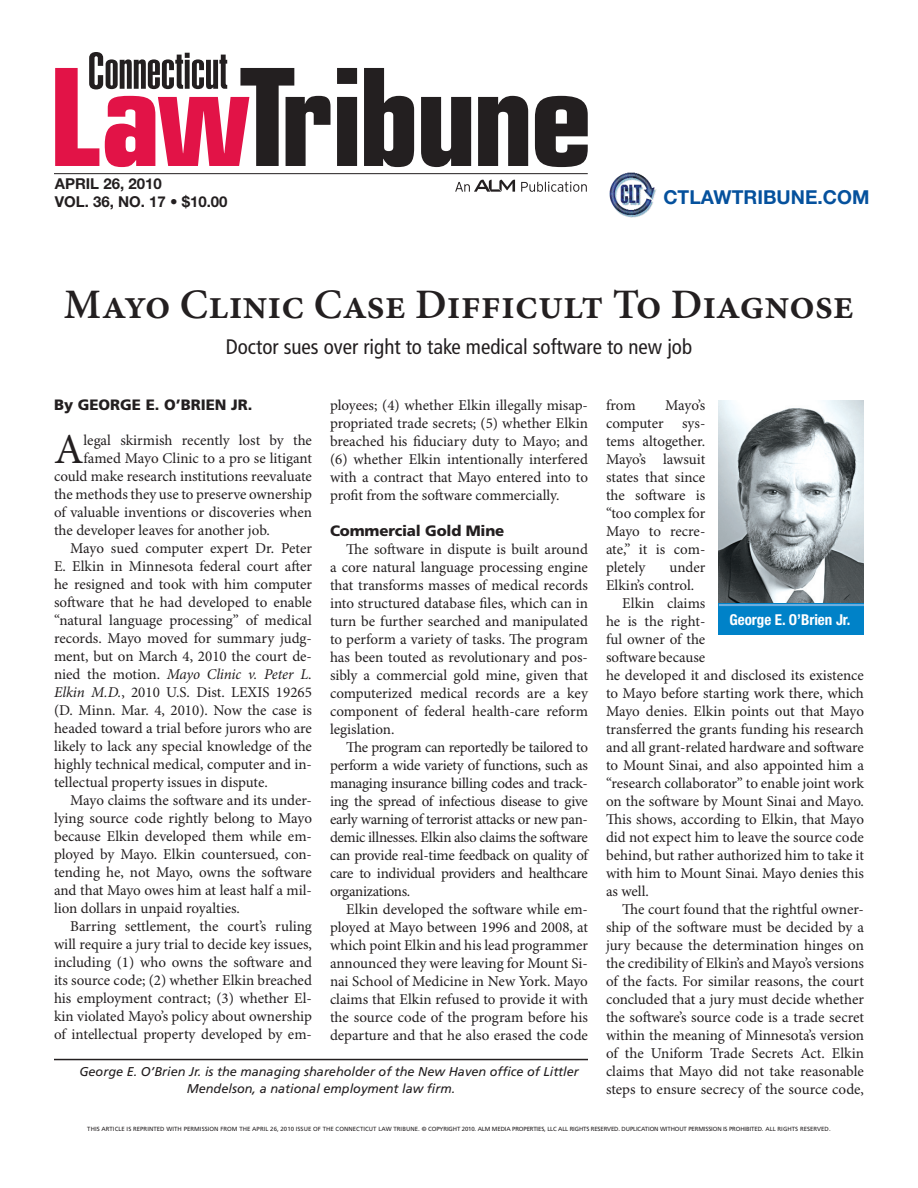
<style>
.page{position:relative;width:918px;height:1188px;background:#fff}
.page>*{position:absolute;margin:0;border:0;box-sizing:border-box;transform-origin:0 0}
.DROPCAP_1st_paragrap{font:42.75px "Minion Pro";color:#231f20}
.HEAD_Supplement_mini{font:600 42px "Minion Pro";color:#231f20}
.DECK_Supplement{font:condensed 21px "Frutiger LT Std";color:#231f20}
.t1{font:700 19.2px "Helvetica Neue LT Std";color:#05519d}
.TEXT_Body_text{font:15px/18px "Minion Pro";color:#231f20;text-align:justify}
.DROPCAP_1st_paragrap-2{font:15px "Minion Pro";color:#231f20}
.t2{font:700 15px "Helvetica Neue LT Std";color:#231f20}
.BYLINE_Byline{font:900 15px "Frutiger LT Std";color:#231f20}
.SUBHEAD_Callout{font:900 15px "Frutiger LT Std";letter-spacing:-.01em;color:#231f20}
.TEXT_Body_text-2{font:700 condensed 15px "Helvetica Neue LT Std";color:#fff}
.BIO_author_bio{font:italic 12.75px/16.5px "Frutiger LT Std";color:#231f20}
.t3{font:6px "Frutiger LT Std";letter-spacing:.01em;color:#231f20}
.t4{font:6px "Frutiger LT Std";letter-spacing:-.02em;color:#231f20}
.s1{font-style:italic}
</style>
<div class="page">
<svg style="left:337px;top:68px;width:20px;height:98px;background:#403d3e"></svg>
<svg style="left:364px;top:68px;width:50px;height:99px"></svg>
<svg style="left:421px;top:97px;width:50px;height:70px"></svg>
<svg style="left:478px;top:96px;width:50px;height:70px"></svg>
<svg style="left:535px;top:96px;width:53px;height:71px"></svg>
<svg style="left:55px;top:52px;width:276px;height:115px"></svg>
<hr style="left:54px;top:173px;width:534px;height:1px;background:#231f20">
<svg style="left:521px;top:182px;width:66px;height:10px"></svg>
<svg style="left:455px;top:180px;width:60px;height:12px"></svg>
<img style="left:609px;top:172px;width:48px;height:46px">
<hr style="left:54px;top:1059px;width:534px;height:1px;background:#231f20">
<img style="left:719px;top:401px;width:145px;height:202px">
<div style="left:719px;top:603px;width:145px;height:32px;background:#0082c8"></div>
<hr style="left:719px;top:604px;width:145px;height:1px;background:#76b1df">
<hr style="left:719px;top:605px;width:145px;height:1px;background:#76b1df">
<p class="t2" style="left:55px;top:175px;width:108px">APRIL 26, 2010</p>
<p class="t2" style="left:55px;top:193px;width:174px">VOL. 36, NO. 17 • $10.00</p>
<p class="t1" style="left:663px;top:185px;width:207px">CTLAWTRIBUNE.COM</p>
<p class="HEAD_Supplement_mini" style="left:64px;top:279px;width:792px">Mayo Clinic Case Difficult To Diagnose</p>
<p class="DECK_Supplement" style="left:226px;top:335px;width:468px">Doctor sues over right to take medical software to new job</p>
<p class="BYLINE_Byline" style="left:54px;top:396px;width:200px">By GEORGE E. O’BRIEN JR.</p>
<p class="DROPCAP_1st_paragrap" style="left:54px;top:423px;width:31px">A</p>
<p class="DROPCAP_1st_paragrap-2" style="left:84px;top:431px;width:230px">legal skirmish recently lost by the</p>
<p class="DROPCAP_1st_paragrap-2" style="left:84px;top:449px;width:230px">famed Mayo Clinic to a pro se litigant</p>
<p class="DROPCAP_1st_paragrap-2" style="left:54px;top:467px;width:260px">could make research institutions reevaluate</p>
<p class="DROPCAP_1st_paragrap-2" style="left:54px;top:485px;width:259px">the methods they use to preserve ownership</p>
<p class="DROPCAP_1st_paragrap-2" style="left:54px;top:503px;width:260px">of valuable inventions or discoveries when</p>
<p class="DROPCAP_1st_paragrap-2" style="left:54px;top:521px;width:218px">the developer leaves for another job.</p>
<p class="TEXT_Body_text" style="left:54px;top:539px;width:260px;text-indent:16px">Mayo sued computer expert Dr. Peter E. Elkin in Minnesota federal court after he resigned and took with him computer software that he had developed to enable “natural language processing” of medical records. Mayo moved for summary judg&shy;ment, but on March 4, 2010 the court de&shy;nied the motion. <span class="s1">Mayo Clinic v. Peter L.<br>Elkin M.D.</span>, 2010 U.S. Dist. LEXIS 19265 (D. Minn. Mar. 4, 2010). Now the case is headed toward a trial before jurors who are likely to lack any special knowledge of the highly technical medical, computer and in&shy;tellectual property issues in dispute.</p>
<p class="TEXT_Body_text" style="left:54px;top:791px;width:260px;text-indent:16px">Mayo claims the software and its under&shy;lying source code rightly belong to Mayo because Elkin developed them while em&shy;ployed by Mayo. Elkin countersued, con&shy;tending he, not Mayo, owns the software and that Mayo owes him at least half a mil&shy;lion dollars in unpaid royalties.</p>
<p class="TEXT_Body_text" style="left:54px;top:917px;width:260px;text-indent:16px">Barring settlement, the court’s ruling will require a jury trial to decide key issues, including (1) who owns the software and its source code; (2) whether Elkin breached his employment contract; (3) whether El&shy;kin violated Mayo’s policy about ownership of intellectual property developed by em-</p>
<p class="TEXT_Body_text" style="left:330px;top:397px;width:260px">ployees; (4) whether Elkin illegally misap&shy;propriated trade secrets; (5) whether Elkin breached his fiduciary duty to Mayo; and (6) whether Elkin intentionally interfered with a contract that Mayo entered into to profit from the software commercially.</p>
<p class="SUBHEAD_Callout" style="left:330px;top:522px;width:176px">Commercial Gold Mine</p>
<p class="TEXT_Body_text" style="left:330px;top:541px;width:260px;text-indent:16px">The software in dispute is built around a core natural language processing engine that transforms masses of medical records into structured database files, which can in turn be further searched and manipulated to perform a variety of tasks. The program has been touted as revolutionary and pos&shy;sibly a commercial gold mine, given that computerized medical records are a key component of federal health-care reform legislation.</p>
<p class="TEXT_Body_text" style="left:330px;top:739px;width:260px;text-indent:16px">The program can reportedly be tailored to perform a wide variety of functions, such as managing insurance billing codes and track&shy;ing the spread of infectious disease to give early warning of terrorist attacks or new pan&shy;demic illnesses. Elkin also claims the software can provide real-time feedback on quality of care to individual providers and healthcare organizations.</p>
<p class="TEXT_Body_text" style="left:330px;top:901px;width:260px;text-indent:16px">Elkin developed the software while em&shy;ployed at Mayo between 1996 and 2008, at which point Elkin and his lead programmer announced they were leaving for Mount Si&shy;nai School of Medicine in New York. Mayo claims that Elkin refused to provide it with the source code of the program before his departure and that he also erased the code</p>
<p class="BIO_author_bio" style="left:187px;top:1064px;width:394px;text-indent:-107px">George E. O’Brien Jr. is the managing shareholder of the New Haven office of Littler<br>Mendelson, a national employment law firm.</p>
<p class="TEXT_Body_text" style="left:606px;top:397px;width:31px">from</p>
<p class="TEXT_Body_text" style="left:606px;top:397px;width:101px;text-indent:59px">Mayo’s computer sys&shy;tems altogether.<br>Mayo’s lawsuit states that since the software is “too complex for Mayo to recre&shy;ate,” it is com&shy;pletely</p>
<p class="TEXT_Body_text" style="left:606px;top:559px;width:101px;text-indent:63px">under<br>Elkin’s control.</p>
<p class="TEXT_Body_text" style="left:606px;top:595px;width:260px;text-align:left;text-indent:16px">Elkin claims<br>he is the right-<br>ful owner of the<br>software because<br>he developed it and disclosed its existence to Mayo before starting work there, which Mayo denies. Elkin points out that Mayo transferred the grants funding his research and all grant-related hardware and software to Mount Sinai, and also appointed him a “research collaborator” to enable joint work on the software by Mount Sinai and Mayo.<br>This shows, according to Elkin, that Mayo did not expect him to leave the source code behind, but rather authorized him to take it with him to Mount Sinai. Mayo denies this as well.</p>
<p class="TEXT_Body_text" style="left:606px;top:901px;width:260px;text-indent:16px">The court found that the rightful owner&shy;ship of the software must be decided by a jury because the determination hinges on the credibility of Elkin’s and Mayo’s versions of the facts. For similar reasons, the court concluded that a jury must decide whether the software’s source code is a trade secret within the meaning of Minnesota’s version of the Uniform Trade Secrets Act. Elkin claims that Mayo did not take reasonable steps to ensure secrecy of the source code,</p>
<p class="TEXT_Body_text-2" style="left:729px;top:610px;width:123px">George E. O’Brien Jr.</p>
<p class="t3" style="left:87px;top:1125px;width:396px">THIS ARTICLE IS REPRINTED WITH PERMISSION FROM THE APRIL 26, 2010 ISSUE OF THE CONNECTICUT LAW TRIBUNE. © COPYRIGHT 2010. ALM</p>
<p class="t4" style="left:492px;top:1125px;width:60px">M EDIA PROPERTIES, LLC</p>
<p class="t4" style="left:558px;top:1125px;width:274px">ALL RIGHTS RESERVED. DUPLICATION WITHOUT PERMISSION IS PROHIBITED. ALL RIGHTS RESERVED.</p>
</div>
